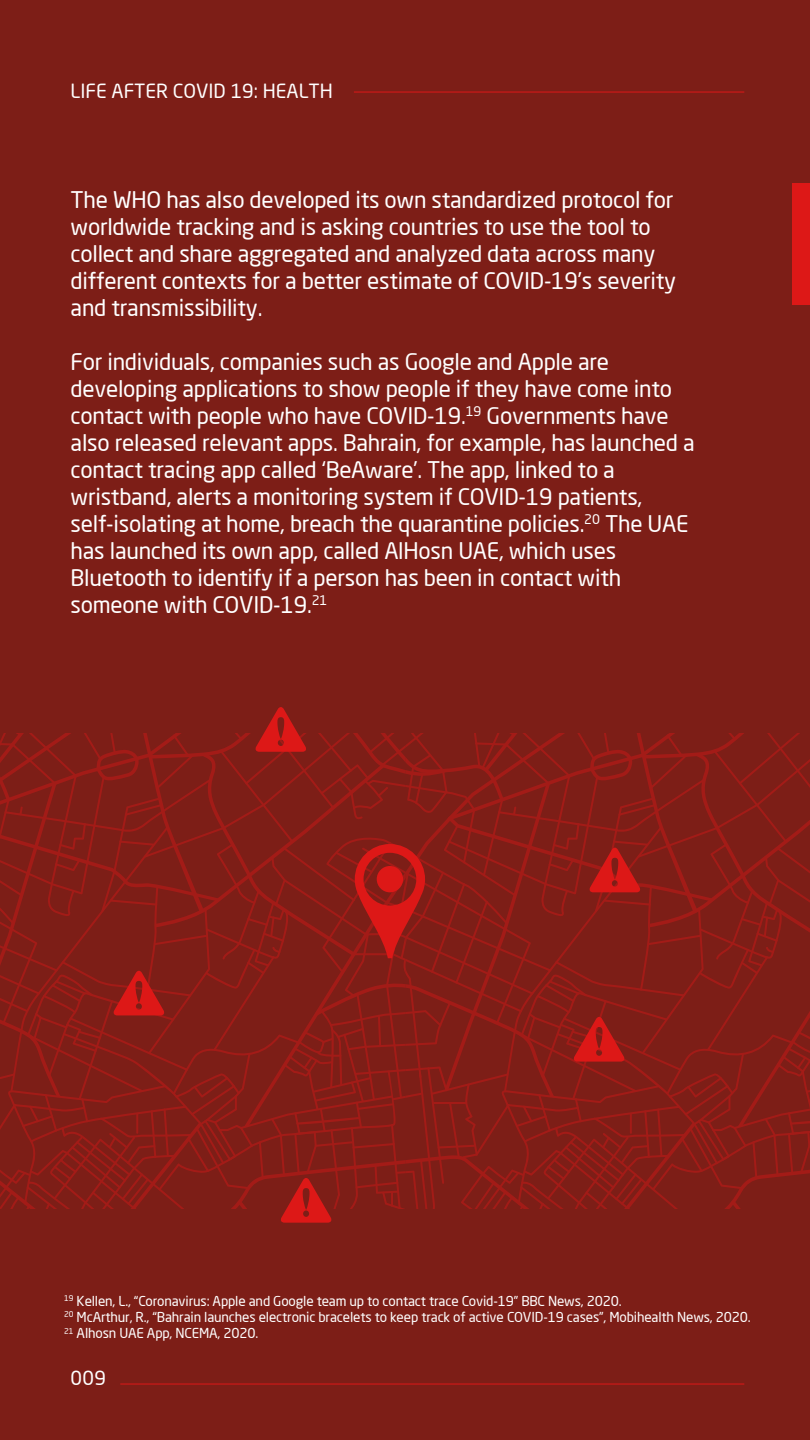
<style>
.page{position:relative;width:810px;height:1440px;background:#7d1e17}
.page>*{position:absolute;margin:0;border:0;box-sizing:border-box;transform-origin:0 0}
.t1{font:22.5px/27px "Neo Sans Arabic";letter-spacing:-.01em;color:#fff}
.t2{font:19.2px "Neo Sans Arabic";color:#fff}
.t3{font:13.5px/16.2px "Neo Sans Arabic";letter-spacing:-.01em;color:#fff}
</style>
<div class="page">
<hr style="left:120px;top:1384px;width:624px;height:1px;background:#dd1817">
<div style="left:793px;top:183px;width:17px;height:122px;background:#dd1817"></div>
<svg style="left:0;top:707px;width:810px;height:516px"></svg>
<hr style="left:354px;top:92px;width:390px;height:1px;background:#dd1817">
<p class="t2" style="left:71px;top:76px;width:264px">LIFE AFTER COVID 19: HEALTH</p>
<p class="t1" style="left:71px;top:186px;width:607px">The WHO has also developed its own standardized protocol for worldwide tracking and is asking countries to use the tool to collect and share aggregated and analyzed data across many different contexts for a better estimate of COVID-19’s severity and transmissibility.</p>
<p class="t1" style="left:71px;top:348px;width:626px">For individuals, companies such as Google and Apple are developing applications to show people if they have come into contact with people who have COVID-19.<sup>19</sup> Governments have also released relevant apps. Bahrain, for example, has launched a contact tracing app called ‘BeAware’. The app, linked to a wristband, alerts a monitoring system if COVID-19 patients, self-isolating at home, breach the quarantine policies.<sup>20</sup> The UAE has launched its own app, called AlHosn UAE, which uses Bluetooth to identify if a person has been in contact with someone with COVID-19.<sup>21</sup></p>
<p class="t3" style="left:64px;top:1293px;width:688px"><sup>19</sup> Kellen, L., “Coronavirus: Apple and Google team up to contact trace Covid-19” BBC News, 2020.<br><sup>20</sup> McArthur, R., “Bahrain launches electronic bracelets to keep track of active COVID-19 cases”, Mobihealth News, 2020.<br><sup>21</sup> Alhosn UAE App, NCEMA, 2020.</p>
<p class="t2" style="left:71px;top:1364px;width:37px">009</p>
</div>
